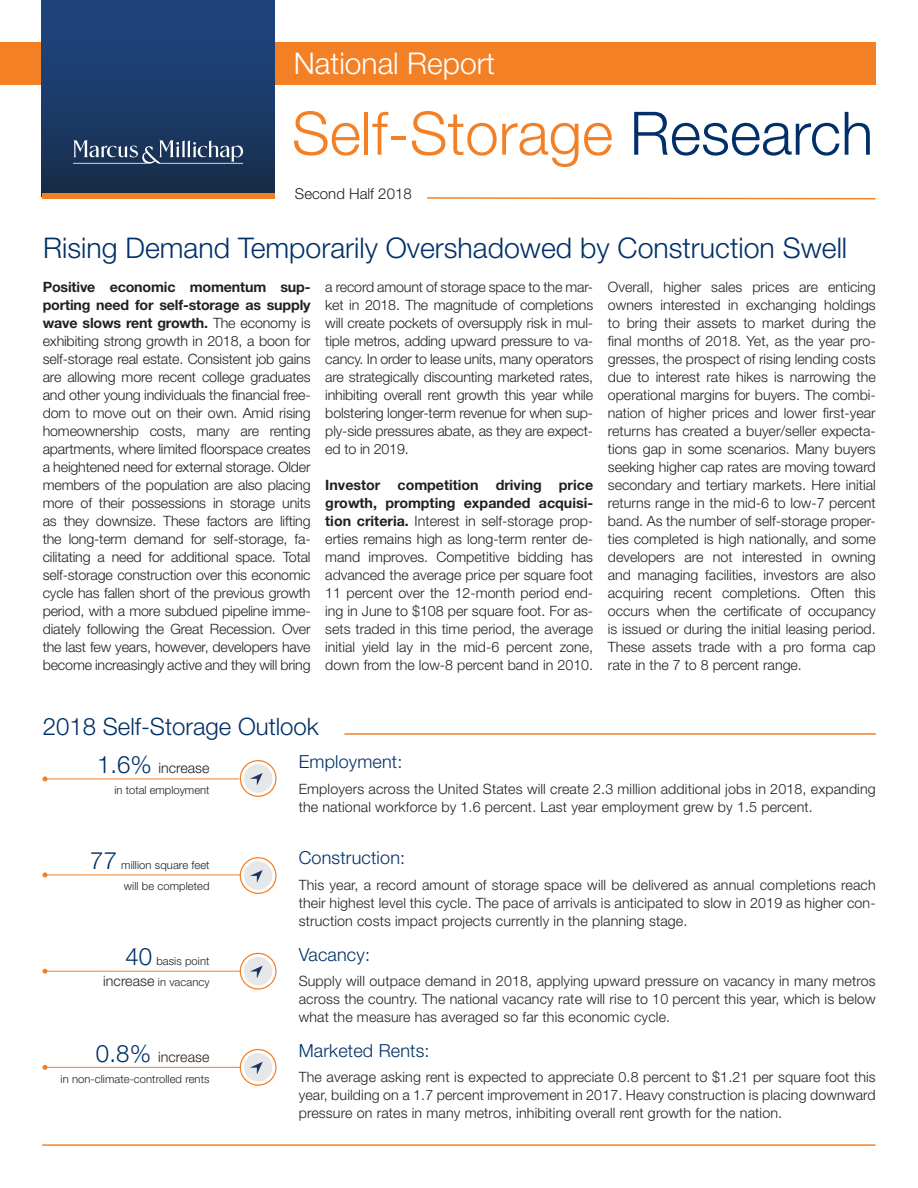
<style>
.page{position:relative;width:918px;height:1188px;background:#fff}
.page>*{position:absolute;margin:0;border:0;box-sizing:border-box;transform-origin:0 0}
.t1{font:300 60px "Helvetica Neue LT Std";color:#f48026}
.t2{font:300 30px "Helvetica Neue LT Std";color:#fff}
.Body{font:300 28.5px "Helvetica Neue LT Std";color:#003067}
.Header-1{font:300 24px "Helvetica Neue LT Std";color:#003067}
.Header-2{font:300 18px "Helvetica Neue LT Std";letter-spacing:.01em;color:#003067}
.t3{font:300 15px "Helvetica Neue LT Std";color:#231f20}
.Body-2{font:300 14.25px/18px "Helvetica Neue LT Std";letter-spacing:.01em;color:#231f20;text-align:justify}
.Header-1-2{font:300 14.25px "Helvetica Neue LT Std";color:#231f20}
.Forecast{font:300 14.25px "Helvetica Neue LT Std";letter-spacing:.005em;color:#231f20}
.Header-1-3{font:300 11.25px/21px "Helvetica Neue LT Std";letter-spacing:.005em;color:#231f20;text-align:right}
.Forecast-2{font:300 11.25px "Helvetica Neue LT Std";letter-spacing:.005em;color:#231f20}
.s1{color:#003067}
.s2{font-weight:700}
.s3{font-size:24px;color:#003067}
.s4{font-size:14.25px}
</style>
<div class="page">
<div style="left:0;top:43px;width:875px;height:42px;background:#f48026"></div>
<div style="left:42px;top:0;width:232px;height:196px;background:linear-gradient(to bottom,#1f4684,#182e4c)"></div>
<svg style="left:73px;top:140px;width:172px;height:24px;background:#4d617e"></svg>
<div style="left:42px;top:193px;width:232px;height:6px;background:#f48024"></div>
<svg style="left:427px;top:197px;width:449px;height:3px"></svg>
<hr style="left:42px;top:1144px;width:833px;height:2px;background:#f48026">
<hr style="left:344px;top:733px;width:532px;height:2px;background:#f48026">
<hr style="left:43px;top:779px;width:196px;height:1px;background:#f48026">
<svg style="left:43px;top:776px;width:4px;height:5px"></svg>
<svg style="left:240px;top:761px;width:36px;height:35px"></svg>
<div style="left:240px;top:760px;width:37px;height:37px;border:1px solid #f48026;border-radius:50%"></div>
<div style="left:244px;top:764px;width:28px;height:29px;background:#e6e7e9;border-radius:50%"></div>
<svg style="left:250px;top:773px;width:13px;height:13px"></svg>
<hr style="left:43px;top:875px;width:198px;height:1px;background:#f48026">
<svg style="left:43px;top:872px;width:4px;height:5px"></svg>
<svg style="left:240px;top:858px;width:36px;height:35px"></svg>
<div style="left:240px;top:857px;width:37px;height:37px;border:1px solid #f48026;border-radius:50%"></div>
<div style="left:244px;top:861px;width:28px;height:29px;background:#e6e7e9;border-radius:50%"></div>
<svg style="left:250px;top:870px;width:13px;height:13px"></svg>
<hr style="left:43px;top:971px;width:197px;height:1px;background:#f48026">
<svg style="left:43px;top:969px;width:4px;height:5px"></svg>
<svg style="left:240px;top:953px;width:36px;height:36px"></svg>
<div style="left:240px;top:953px;width:37px;height:37px;border:1px solid #f48026;border-radius:50%"></div>
<div style="left:244px;top:957px;width:28px;height:28px;background:#e6e7e9;border-radius:50%"></div>
<svg style="left:250px;top:966px;width:13px;height:13px"></svg>
<hr style="left:43px;top:1067px;width:197px;height:1px;background:#f48026">
<svg style="left:43px;top:1065px;width:4px;height:5px"></svg>
<svg style="left:240px;top:1050px;width:36px;height:35px"></svg>
<div style="left:240px;top:1049px;width:37px;height:37px;border:1px solid #f48026;border-radius:50%"></div>
<div style="left:244px;top:1053px;width:28px;height:29px;background:#e6e7e9;border-radius:50%"></div>
<svg style="left:250px;top:1062px;width:13px;height:13px"></svg>
<p class="t2" style="left:294px;top:45px;width:203px">National Report</p>
<p class="t1" style="left:292px;top:97px;width:583px">Self-Storage <span class="s1">Research</span></p>
<p class="t3" style="left:295px;top:185px;width:118px">Second Half 2018</p>
<p class="Body" style="left:43px;top:231px;width:805px">Rising Demand Temporarily Overshadowed by Construction Swell</p>
<p class="Body-2" style="left:43px;top:278px;width:269px"><span class="s2">Positive economic momentum sup&shy;porting need for self-storage as supply wave slows rent growth.</span> The economy is exhibiting strong growth in 2018, a boon for self-storage real estate. Consistent job gains are allowing more recent college graduates and other young individuals the financial free&shy;dom to move out on their own. Amid rising homeownership costs, many are renting apartments, where limited floorspace creates a heightened need for external storage. Older members of the population are also placing more of their possessions in storage units as they downsize. These factors are lifting the long-term demand for self-storage, fa&shy;cilitating a need for additional space. Total self-storage construction over this economic cycle has fallen short of the previous growth period, with a more subdued pipeline imme&shy;diately following the Great Recession. Over the last few years, however, developers have become increasingly active and they will bring</p>
<p class="Body-2" style="left:325px;top:278px;width:269px">a record amount of storage space to the mar&shy;ket in 2018. The magnitude of completions will create pockets of oversupply risk in mul&shy;tiple metros, adding upward pressure to va&shy;cancy. In order to lease units, many operators are strategically discounting marketed rates, inhibiting overall rent growth this year while bolstering longer-term revenue for when sup&shy;ply-side pressures abate, as they are expect&shy;ed to in 2019.</p>
<p class="Body-2" style="left:608px;top:278px;width:269px">Overall, higher sales prices are enticing owners interested in exchanging holdings to bring their assets to market during the final months of 2018. Yet, as the year pro&shy;gresses, the prospect of rising lending costs due to interest rate hikes is narrowing the operational margins for buyers. The combi&shy;nation of higher prices and lower first-year returns has created a buyer/seller expecta&shy;tions gap in some scenarios. Many buyers seeking higher cap rates are moving toward secondary and tertiary markets. Here initial returns range in the mid-6 to low-7 percent band. As the number of self-storage proper&shy;ties completed is high nationally, and some developers are not interested in owning and managing facilities, investors are also acquiring recent completions. Often this occurs when the certificate of occupancy is issued or during the initial leasing period.<br>These assets trade with a pro forma cap rate in the 7 to 8 percent range.</p>
<p class="Body-2" style="left:325px;top:476px;width:269px"><span class="s2">Investor competition driving price growth, prompting expanded acquisi&shy;tion criteria.</span> Interest in self-storage prop&shy;erties remains high as long-term renter de&shy;mand improves. Competitive bidding has advanced the average price per square foot 11 percent over the 12-month period end&shy;ing in June to $108 per square foot. For as&shy;sets traded in this time period, the average initial yield lay in the mid-6 percent zone, down from the low-8 percent band in 2010.</p>
<p class="Header-1" style="left:43px;top:712px;width:278px">2018 Self-Storage Outlook</p>
<p class="Header-2" style="left:299px;top:751px;width:105px">Employment:</p>
<p class="Body-2" style="left:299px;top:779px;width:579px">Employers across the United States will create 2.3 million additional jobs in 2018, expanding the national workforce by 1.6 percent. Last year employment grew by 1.5 percent.</p>
<p class="Header-1-2" style="left:97px;top:759px;width:114px"><span class="s3">1.6%</span> increase</p>
<p class="Header-1-3" style="left:115px;top:779px;width:97px">in total employment</p>
<p class="Header-1-3" style="left:90px;top:854px;width:121px"><span class="s3">77</span> million square feet will be completed</p>
<p class="Header-2" style="left:299px;top:847px;width:108px">Construction:</p>
<p class="Body-2" style="left:299px;top:876px;width:579px">This year, a record amount of storage space will be delivered as annual completions reach their highest level this cycle. The pace of arrivals is anticipated to slow in 2019 as higher con&shy;struction costs impact projects currently in the planning stage.</p>
<p class="Header-1-3" style="left:103px;top:951px;width:108px"><span class="s3">40</span> basis point <span class="s4">increase</span> in vacancy</p>
<p class="Header-2" style="left:299px;top:944px;width:73px">Vacancy:</p>
<p class="Body-2" style="left:299px;top:971px;width:579px">Supply will outpace demand in 2018, applying upward pressure on vacancy in many metros across the country. The national vacancy rate will rise to 10 percent this year, which is below what the measure has averaged so far this economic cycle.</p>
<p class="Forecast" style="left:96px;top:1048px;width:115px"><span class="s3">0.8%</span> increase</p>
<p class="Forecast-2" style="left:61px;top:1072px;width:150px">in non-climate-controlled rents</p>
<p class="Header-2" style="left:299px;top:1040px;width:132px">Marketed Rents:</p>
<p class="Body-2" style="left:299px;top:1067px;width:579px">The average asking rent is expected to appreciate 0.8 percent to $1.21 per square foot this year, building on a 1.7 percent improvement in 2017. Heavy construction is placing downward pressure on rates in many metros, inhibiting overall rent growth for the nation.</p>
</div>
